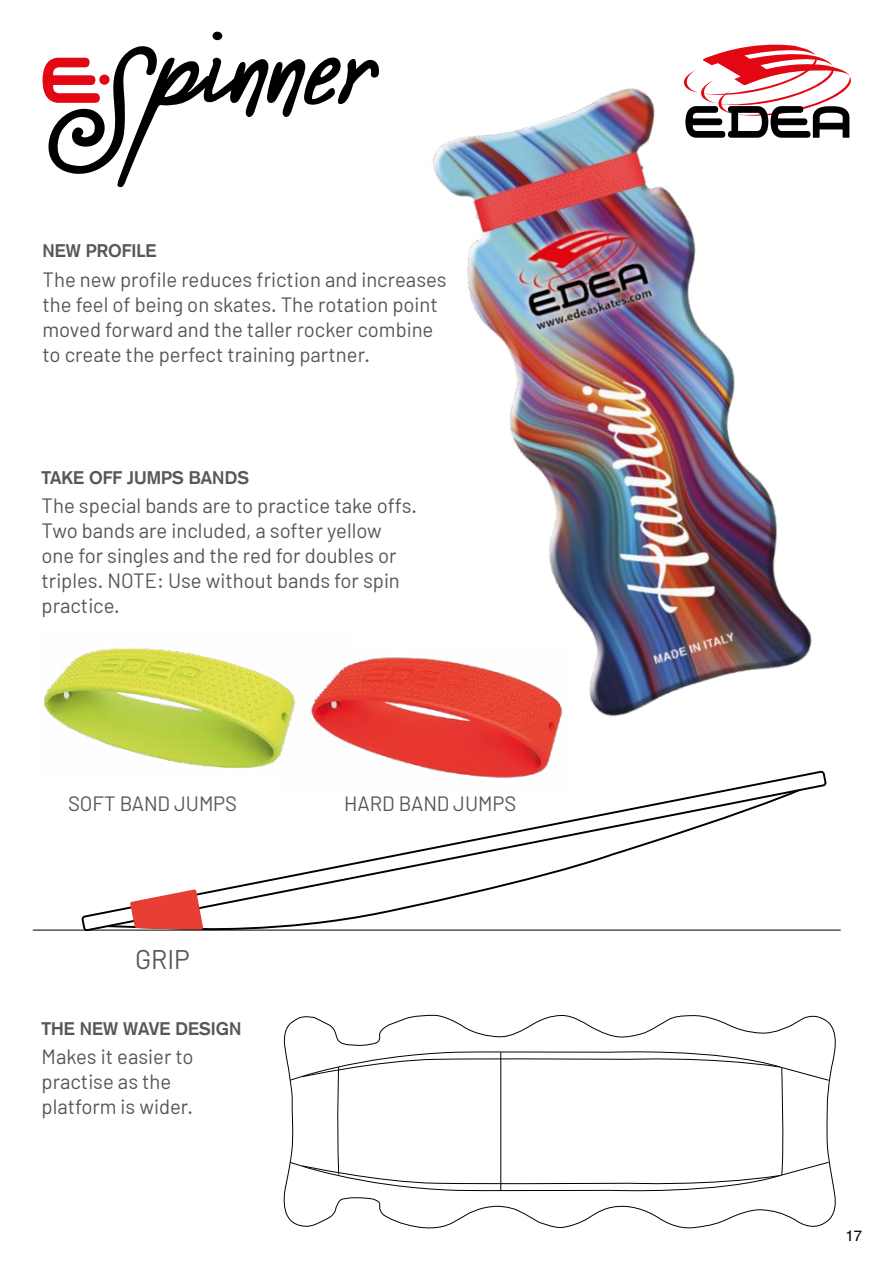
<style>
.page{position:relative;width:893px;height:1263px;background:#fff}
.page>*{position:absolute;margin:0;border:0;box-sizing:border-box;transform-origin:0 0}
.t1{font:27px "Barlow";color:#575756}
.t2{font:20.7px/25px "Barlow";color:#575756}
.t3{font:700 18px "Akzidenz Grotesk";color:#575756}
.t4{font:15px "Helvetica";color:#000}
</style>
<div class="page">
<svg style="left:847px;top:73px;width:4px;height:65px"></svg>
<svg style="left:81px;top:779px;width:746px;height:153px"></svg>
<svg style="left:81px;top:779px;width:682px;height:37px"></svg>
<svg style="left:130px;top:889px;width:73px;height:41px"></svg>
<hr style="left:33px;top:930px;width:808px;height:1px;background:#000">
<div style="left:213px;top:32px;width:9px;height:8px;background:#000;border-radius:50%"></div>
<svg style="left:43px;top:46px;width:321px;height:142px"></svg>
<img style="left:364px;top:44px;width:483px;height:735px">
<img style="left:279px;top:646px;width:288px;height:144px">
<img style="left:44px;top:646px;width:305px;height:129px">
<svg style="left:283px;top:1014px;width:553px;height:215px"></svg>
<svg style="left:289px;top:1048px;width:540px;height:146px"></svg>
<p class="t3" style="left:43px;top:240px;width:116px">NEW PROFILE</p>
<p class="t2" style="left:43px;top:267px;width:406px">The new profile reduces friction and increases the feel of being on skates. The rotation point moved forward and the taller rocker combine to create the perfect training partner.</p>
<p class="t3" style="left:42px;top:467px;width:209px">TAKE OFF JUMPS BANDS</p>
<p class="t2" style="left:42px;top:493px;width:377px">The special bands are to practice take offs.<br>Two bands are included, a softer yellow one for singles and the red for doubles or triples. NOTE: Use without bands for spin practice.</p>
<p class="t2" style="left:68px;top:791px;width:171px">SOFT BAND JUMPS</p>
<p class="t2" style="left:344px;top:791px;width:174px">HARD BAND JUMPS</p>
<h1 class="t1" style="left:135px;top:942px;width:56px">GRIP</h1>
<p class="t3" style="left:42px;top:1017px;width:201px">THE NEW WAVE DESIGN</p>
<p class="t2" style="left:42px;top:1044px;width:154px">Makes it easier to practise as the platform is wider.</p>
<p class="t4" style="left:845px;top:1226px;width:18px">17</p>
</div>
